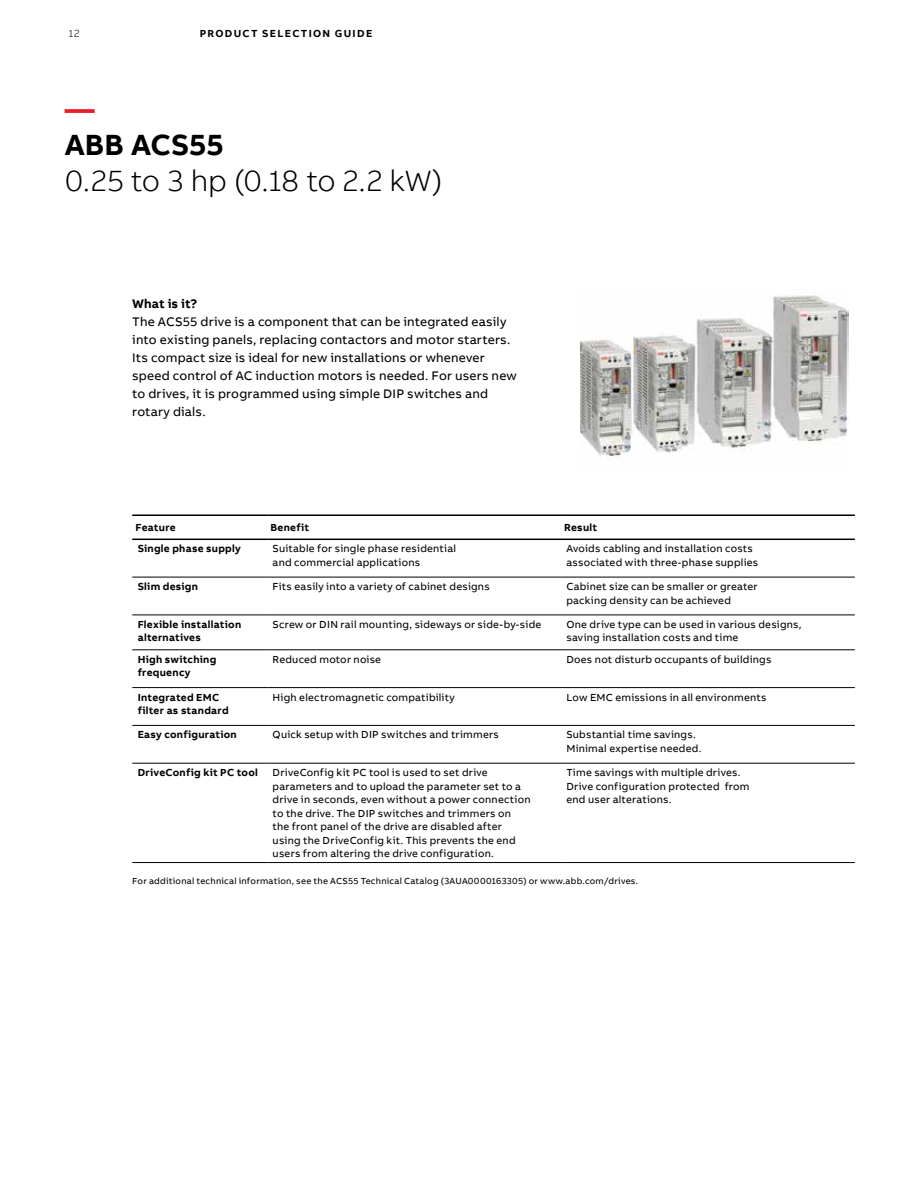
<style>
.page{position:relative;width:918px;height:1188px;background:#fff}
.page>*{position:absolute;margin:0;border:0;box-sizing:border-box;transform-origin:0 0}
.t1{font:300 30px "AB Bvoice";letter-spacing:-.005em;color:#000}
.t2{font:700 30px "AB Bvoice";color:#000}
.t3{font:700 30px "AB Bvoice";color:#ed1c29}
.t4{font:12.75px/18px "AB Bvoice";letter-spacing:.015em;color:#000}
.t5{font:700 12.75px "AB Bvoice";letter-spacing:.01em;color:#000}
.t6{font:10.5px/13.5px "AB Bvoice";letter-spacing:.02em;color:#000}
.t7{font:700 10.5px/13.5px "AB Bvoice";letter-spacing:.025em;color:#000}
.t8{font:700 10.5px "AB Bvoice";letter-spacing:.125em;color:#000}
.t9{font:300 10.5px "AB Bvoice";color:#000}
.t10{font:9px "AB Bvoice";letter-spacing:.025em;color:#000}
</style>
<div class="page">
<svg style="left:132px;top:538px;width:723px;height:225px"></svg>
<hr style="left:132px;top:577px;width:135px;height:1px;background:#000">
<hr style="left:267px;top:577px;width:294px;height:1px;background:#000">
<hr style="left:561px;top:577px;width:294px;height:1px;background:#000">
<hr style="left:132px;top:615px;width:135px;height:1px;background:#000">
<hr style="left:267px;top:615px;width:294px;height:1px;background:#000">
<hr style="left:561px;top:615px;width:294px;height:1px;background:#000">
<hr style="left:132px;top:649px;width:135px;height:1px;background:#000">
<hr style="left:267px;top:649px;width:294px;height:1px;background:#000">
<hr style="left:561px;top:649px;width:294px;height:1px;background:#000">
<hr style="left:132px;top:687px;width:135px;height:1px;background:#000">
<hr style="left:267px;top:687px;width:294px;height:1px;background:#000">
<hr style="left:561px;top:687px;width:294px;height:1px;background:#000">
<hr style="left:132px;top:725px;width:135px;height:1px;background:#000">
<hr style="left:267px;top:725px;width:294px;height:1px;background:#000">
<hr style="left:561px;top:725px;width:294px;height:1px;background:#000">
<hr style="left:132px;top:763px;width:135px;height:1px;background:#000">
<hr style="left:267px;top:763px;width:294px;height:1px;background:#000">
<hr style="left:561px;top:763px;width:294px;height:1px;background:#000">
<hr style="left:132px;top:862px;width:135px;height:1px;background:#000">
<hr style="left:267px;top:862px;width:294px;height:1px;background:#000">
<hr style="left:561px;top:862px;width:294px;height:1px;background:#000">
<hr style="left:132px;top:514px;width:135px;height:2px;background:#000">
<hr style="left:267px;top:514px;width:294px;height:2px;background:#000">
<hr style="left:561px;top:514px;width:294px;height:2px;background:#000">
<hr style="left:132px;top:539px;width:135px;height:1px;background:#000">
<hr style="left:267px;top:539px;width:294px;height:1px;background:#000">
<hr style="left:561px;top:539px;width:294px;height:1px;background:#000">
<img style="left:581px;top:295px;width:267px;height:165px">
<p class="t9" style="left:69px;top:27px;width:12px">12</p>
<p class="t8" style="left:200px;top:26px;width:174px">PRODUCT SELECTION GUIDE</p>
<h1 class="t3" style="left:65px;top:90px;width:31px">—</h1>
<h1 class="t2" style="left:65px;top:126px;width:161px">ABB ACS55</h1>
<h1 class="t1" style="left:65px;top:163px;width:379px">0.25 to 3 hp (0.18 to 2.2 kW)</h1>
<p class="t5" style="left:132px;top:295px;width:67px">What is it?</p>
<p class="t4" style="left:132px;top:313px;width:386px">The ACS55 drive is a component that can be integrated easily into existing panels, replacing contactors and motor starters.<br>Its compact size is ideal for new installations or whenever speed control of AC induction motors is needed. For users new to drives, it is programmed using simple DIP switches and rotary dials.</p>
<p class="t7" style="left:136px;top:521px;width:42px">Feature</p>
<p class="t7" style="left:270px;top:521px;width:40px">Benefit</p>
<p class="t7" style="left:564px;top:521px;width:34px">Result</p>
<p class="t7" style="left:138px;top:542px;width:105px">Single phase supply</p>
<p class="t6" style="left:273px;top:542px;width:185px">Suitable for single phase residential and commercial applications</p>
<p class="t6" style="left:566px;top:542px;width:193px">Avoids cabling and installation costs associated with three-phase supplies</p>
<p class="t7" style="left:138px;top:580px;width:62px">Slim design</p>
<p class="t6" style="left:273px;top:580px;width:219px">Fits easily into a variety of cabinet designs</p>
<p class="t6" style="left:566px;top:580px;width:193px">Cabinet size can be smaller or greater packing density can be achieved</p>
<p class="t7" style="left:138px;top:618px;width:105px">Flexible installation alternatives</p>
<p class="t6" style="left:273px;top:618px;width:270px">Screw or DIN rail mounting, sideways or side-by-side</p>
<p class="t6" style="left:566px;top:618px;width:237px">One drive type can be used in various designs, saving installation costs and time</p>
<p class="t7" style="left:138px;top:652px;width:80px">High switching frequency</p>
<p class="t6" style="left:273px;top:653px;width:110px">Reduced motor noise</p>
<p class="t6" style="left:566px;top:653px;width:207px">Does not disturb occupants of buildings</p>
<p class="t7" style="left:138px;top:690px;width:93px">Integrated EMC filter as standard</p>
<p class="t6" style="left:273px;top:690px;width:184px">High electromagnetic compatibility</p>
<p class="t6" style="left:566px;top:690px;width:202px">Low EMC emissions in all environments</p>
<p class="t7" style="left:138px;top:728px;width:101px">Easy configuration</p>
<p class="t6" style="left:273px;top:728px;width:228px">Quick setup with DIP switches and trimmers</p>
<p class="t6" style="left:566px;top:728px;width:137px">Substantial time savings.<br>Minimal expertise needed.</p>
<p class="t7" style="left:138px;top:766px;width:122px">DriveConfig kit PC tool</p>
<p class="t6" style="left:273px;top:766px;width:259px">DriveConfig kit PC tool is used to set drive parameters and to upload the parameter set to a drive in seconds, even without a power connection to the drive. The DIP switches and trimmers on<br>the front panel of the drive are disabled after using the DriveConfig kit. This prevents the end users from altering the drive configuration.</p>
<p class="t6" style="left:566px;top:766px;width:185px">Time savings with multiple drives.<br>Drive configuration protected from end user alterations.</p>
<p class="t10" style="left:132px;top:875px;width:507px">For additional technical information, see the ACS55 Technical Catalog (3AUA0000163305) or www.abb.com/drives.</p>
</div>
